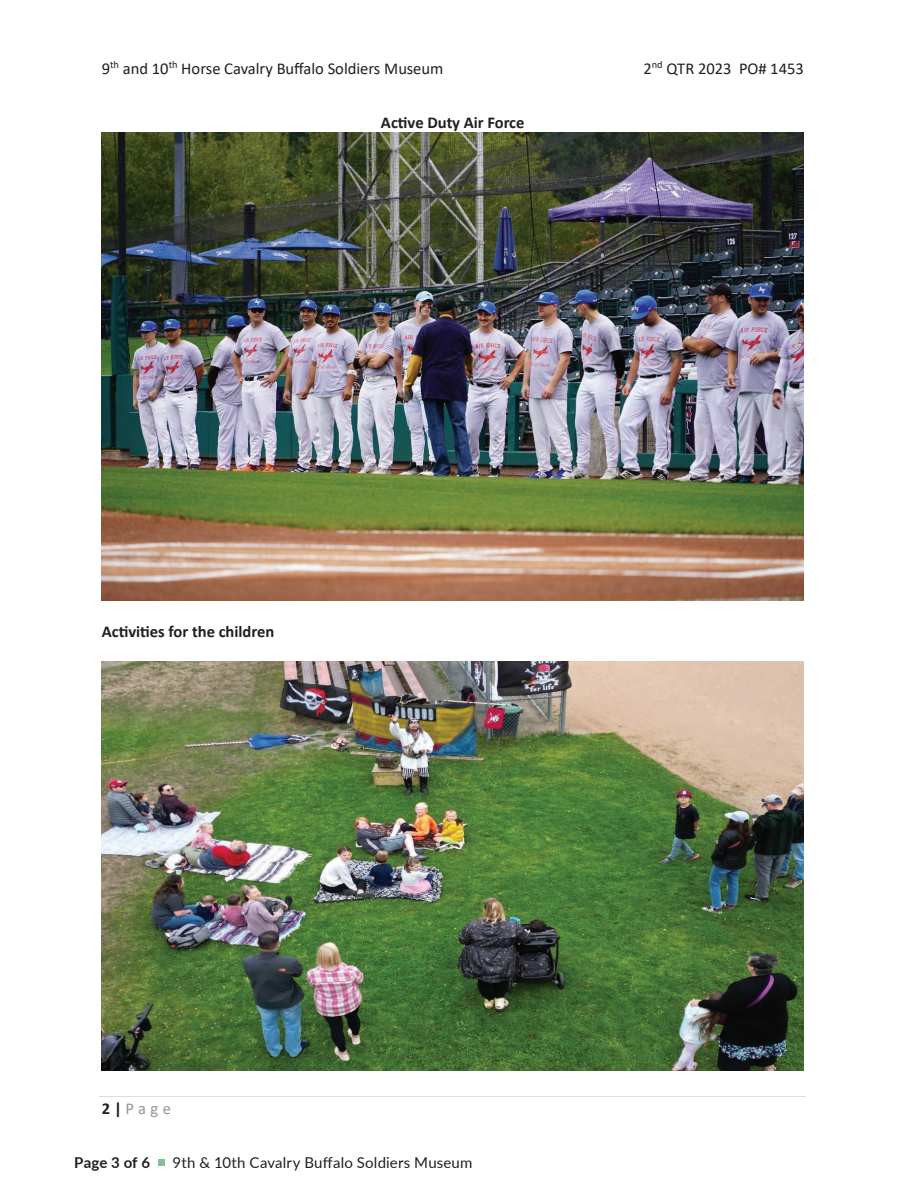
<style>
.page{position:relative;width:918px;height:1188px;background:#fff}
.page>*{position:absolute;margin:0;border:0;box-sizing:border-box;transform-origin:0 0}
.t1{font:16.5px "Calibri";color:#231f20}
.t2{font:700 16.5px "Calibri";letter-spacing:-.005em;color:#231f20}
.t3{font:16.5px "Calibri";color:#939598}
.t4{font:15px "Lato";letter-spacing:.01em;color:#231f20}
.t5{font:700 15px "Lato";letter-spacing:.005em;color:#231f20}
.s1{font-weight:700;color:#231f20}
</style>
<div class="page">
<hr style="left:100px;top:1096px;width:706px;height:1px;background:#dcdddf">
<img style="left:102px;top:133px;width:702px;height:468px">
<img style="left:102px;top:661px;width:702px;height:410px">
<div style="left:158px;top:1159px;width:7px;height:7px;background:#82c198"></div>
<p class="t1" style="left:102px;top:57px;width:343px">9<sup>th</sup> and 10<sup>th</sup> Horse Cavalry Buffalo Soldiers Museum</p>
<p class="t1" style="left:643px;top:57px;width:162px">2<sup>nd</sup> QTR 2023 PO# 1453</p>
<p class="t2" style="left:381px;top:111px;width:145px">Active Duty Air Force</p>
<p class="t2" style="left:102px;top:620px;width:174px">Activities for the children</p>
<p class="t3" style="left:102px;top:1097px;width:71px"><span class="s1">2|</span> Page</p>
<p class="t5" style="left:74px;top:1151px;width:77px">Page 3 of 6</p>
<p class="t4" style="left:173px;top:1152px;width:301px">9th &amp; 10th Cavalry Buffalo Soldiers Museum</p>
</div>
